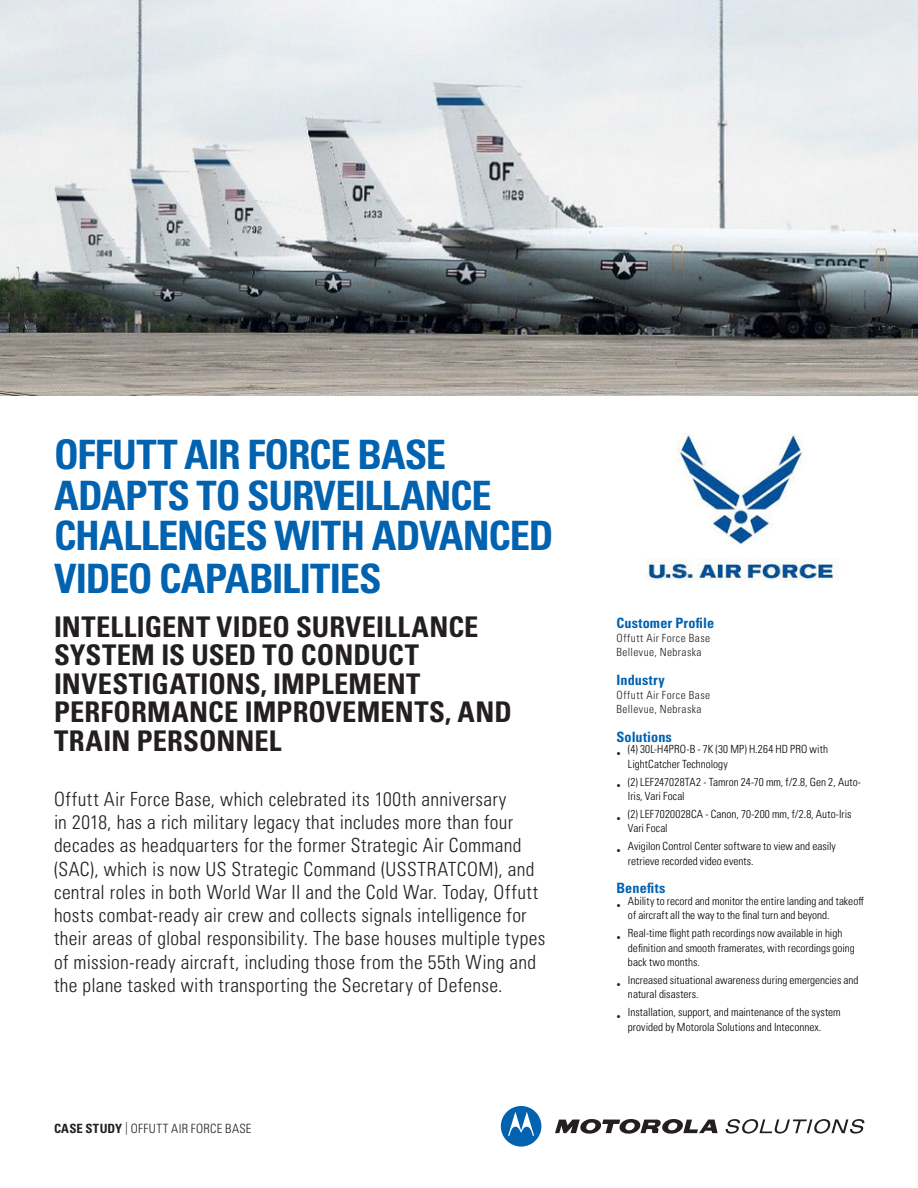
<style>
.page{position:relative;width:918px;height:1188px;background:#fff}
.page>*{position:absolute;margin:0;border:0;box-sizing:border-box;transform-origin:0 0}
.Body_Text{font:700 condensed 40.5px/41.4px "Univers LT Pro";letter-spacing:-.02em;color:#0162b0}
.Body_Text-2{font:700 condensed 28.5px/28.5px "Univers LT Pro";letter-spacing:.005em;color:#231f20}
.t1{font:300 condensed 19.5px/23.2px "Univers LT Pro";letter-spacing:.015em;color:#231f20}
.t2{font:700 condensed 14.25px "Univers LT Pro";letter-spacing:.01em;color:#0162b0}
.t3{font:300 condensed 12.75px "Univers LT Pro";letter-spacing:.025em;color:#231f20}
.t4{font:300 condensed 11.25px/14.2px "Univers LT Pro";letter-spacing:.005em;color:#000}
.t5{font:300 condensed 11.25px/14.2px "Univers LT Pro";letter-spacing:.04em;color:#231f20}
.s1{font-weight:700}
.s2{font-family:"Minion Pro";font-weight:400;font-stretch:normal;color:#231f20}
</style>
<div class="page">
<img style="left:0;top:0;width:918px;height:395px">
<svg style="left:555px;top:1119px;width:163px;height:15px"></svg>
<svg style="left:501px;top:1106px;width:40px;height:41px"></svg>
<svg style="left:726px;top:1119px;width:138px;height:15px"></svg>
<img style="left:647px;top:434px;width:191px;height:147px">
<p class="Body_Text" style="left:54px;top:433px;width:501px">OFFUTT AIR FORCE BASE<br>ADAPTS TO SURVEILLANCE<br>CHALLENGES WITH ADVANCED<br>VIDEO CAPABILITIES</p>
<p class="Body_Text-2" style="left:54px;top:612px;width:459px">INTELLIGENT VIDEO SURVEILLANCE<br>SYSTEM IS USED TO CONDUCT<br>INVESTIGATIONS, IMPLEMENT<br>PERFORMANCE IMPROVEMENTS, AND</p>
<p class="Body_Text-2" style="left:54px;top:726px;width:229px">TRAIN PERSONNEL</p>
<p class="t1" style="left:54px;top:786px;width:493px">Offutt Air Force Base, which celebrated its 100th anniversary<br>in 2018, has a rich military legacy that includes more than four decades as headquarters for the former Strategic Air Command (SAC), which is now US Strategic Command (USSTRATCOM), and central roles in both World War II and the Cold War. Today, Offutt hosts combat-ready air crew and collects signals intelligence for their areas of global responsibility. The base houses multiple types of mission-ready aircraft, including those from the 55th Wing and the plane tasked with transporting the Secretary of Defense.</p>
<p class="t3" style="left:54px;top:1120px;width:199px"><span class="s1">CASE STUDY</span> | OFFUTT AIR FORCE BASE</p>
<p class="t2" style="left:616px;top:614px;width:99px">Customer Profile</p>
<p class="t5" style="left:616px;top:630px;width:95px">Offutt Air Force Base<br>Bellevue, Nebraska</p>
<p class="t2" style="left:616px;top:671px;width:50px">Industry</p>
<p class="t5" style="left:616px;top:687px;width:95px">Offutt Air Force Base<br>Bellevue, Nebraska</p>
<p class="t2" style="left:616px;top:728px;width:57px">Solutions</p>
<p class="t4" style="left:628px;top:742px;width:202px;text-indent:-11px"><span class="s2">•</span> (4) 30L-H4PRO-B - 7K (30 MP) H.264 HD PRO with<br>LightCatcher Technology</p>
<p class="t4" style="left:628px;top:774px;width:235px;text-indent:-11px"><span class="s2">•</span> (2) LEF247028TA2 - Tamron 24-70 mm, f/2.8, Gen 2, Auto-<br>Iris, Vari Focal</p>
<p class="t4" style="left:628px;top:806px;width:225px;text-indent:-11px"><span class="s2">•</span> (2) LEF7020028CA - Canon, 70-200 mm, f/2.8, Auto-Iris<br>Vari Focal</p>
<p class="t4" style="left:628px;top:839px;width:209px;text-indent:-11px"><span class="s2">•</span> Avigilon Control Center software to view and easily retrieve recorded video events.</p>
<p class="t2" style="left:616px;top:880px;width:50px">Benefits</p>
<p class="t4" style="left:628px;top:893px;width:238px;text-indent:-11px"><span class="s2">•</span> Ability to record and monitor the entire landing and takeoff of aircraft all the way to the final turn and beyond.</p>
<p class="t4" style="left:628px;top:926px;width:228px;text-indent:-11px"><span class="s2">•</span> Real-time flight path recordings now available in high definition and smooth framerates, with recordings going back two months.</p>
<p class="t4" style="left:628px;top:972px;width:232px;text-indent:-11px"><span class="s2">•</span> Increased situational awareness during emergencies and natural disasters.</p>
<p class="t4" style="left:628px;top:1005px;width:214px;text-indent:-11px"><span class="s2">•</span> Installation, support, and maintenance of the system provided by Motorola Solutions and Inteconnex.</p>
</div>
